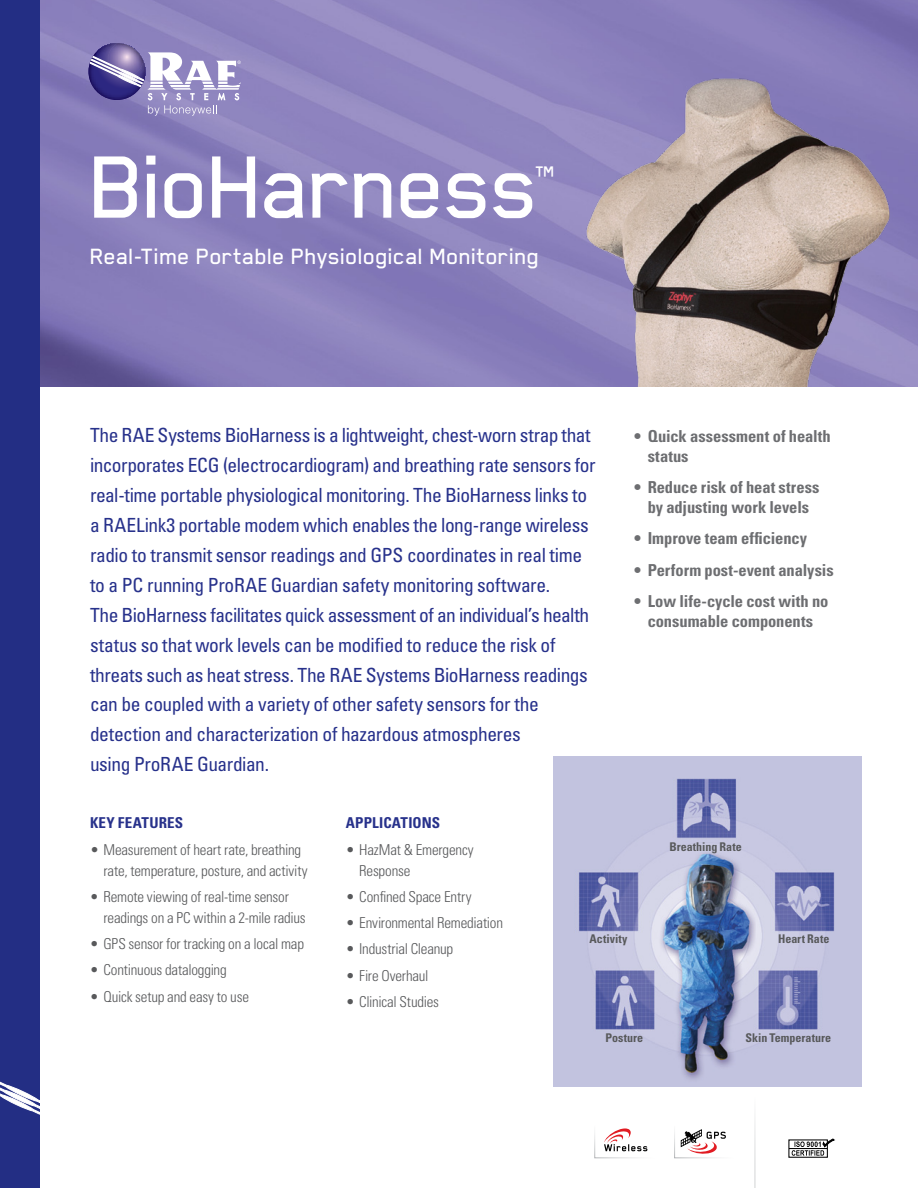
<style>
.page{position:relative;width:918px;height:1188px;background:#fff}
.page>*{position:absolute;margin:0;border:0;box-sizing:border-box;transform-origin:0 0}
.t1{font:500 102px "Blender";letter-spacing:-.03em;color:#fff}
.t2{font:36px "Blender";color:#fff}
.t3{font:500 25.5px "Blender";letter-spacing:-.005em;color:#fff}
.t4{font:condensed 19.5px/30px "Univers LT Std";letter-spacing:-.025em;color:#27318b}
.t5{font:700 condensed 16.5px/19.5px "Univers LT Std";letter-spacing:-.005em;color:#6d6e71;text-align:center}
.t6{font:300 condensed 15px/21px "Univers LT Std";letter-spacing:-.015em;color:#58595b}
.t7{font:700 condensed 15px "Univers LT Std";letter-spacing:.015em;color:#27318b}
.t8{font:700 condensed 12px "Univers LT Std";color:#58595b}
</style>
<div class="page">
<img style="left:40px;top:0;width:878px;height:387px">
<svg style="left:88px;top:43px;width:153px;height:73px"></svg>
<div style="left:0;top:0;width:40px;height:1188px;background:#232e84"></div>
<svg style="left:0;top:1081px;width:40px;height:33px"></svg>
<hr style="left:789px;top:1148px;width:38px;height:1px;background:#000">
<svg style="left:792px;top:1139px;width:43px;height:17px"></svg>
<svg style="left:594px;top:1128px;width:54px;height:31px"></svg>
<svg style="left:674px;top:1129px;width:52px;height:30px"></svg>
<img style="left:554px;top:756px;width:307px;height:330px">
<img style="left:577px;top:66px;width:319px;height:321px">
<h1 class="t1" style="left:90px;top:133px;width:452px">BioHarness</h1>
<h2 class="t2" style="left:534px;top:157px;width:24px">™</h2>
<h3 class="t3" style="left:90px;top:242px;width:452px">Real-Time Portable Physiological Monitoring</h3>
<p class="t4" style="left:90px;top:419px;width:507px">The RAE Systems BioHarness is a lightweight, chest-worn strap that incorporates ECG (electrocardiogram) and breathing rate sensors for real-time portable physiological monitoring. The BioHarness links to a RAELink3 portable modem which enables the long-range wireless radio to transmit sensor readings and GPS coordinates in real time to a PC running ProRAE Guardian safety monitoring software.<br>The BioHarness facilitates quick assessment of an individual’s health status so that work levels can be modified to reduce the risk of threats such as heat stress. The RAE Systems BioHarness readings can be coupled with a variety of other safety sensors for the detection and characterization of hazardous atmospheres<br>using ProRAE Guardian.</p>
<p class="t5" style="left:648px;top:426px;width:185px;text-align:left;text-indent:-13px">• Quick assessment of health status</p>
<p class="t5" style="left:634px;top:477px;width:187px">• Reduce risk of heat stress by adjusting work levels</p>
<p class="t5" style="left:634px;top:528px;width:174px">• Improve team efficiency</p>
<p class="t5" style="left:634px;top:560px;width:201px">• Perform post-event analysis</p>
<p class="t5" style="left:634px;top:591px;width:196px">• Low life-cycle cost with no consumable components</p>
<p class="t7" style="left:90px;top:814px;width:95px">Key Features</p>
<p class="t6" style="left:104px;top:839px;width:206px;text-indent:-14px">• Measurement of heart rate, breathing rate, temperature, posture, and activity</p>
<p class="t6" style="left:104px;top:886px;width:204px;text-indent:-14px">• Remote viewing of real-time sensor readings on a PC within a 2-mile radius</p>
<p class="t6" style="left:90px;top:933px;width:216px">• GPS sensor for tracking on a local map</p>
<p class="t6" style="left:90px;top:960px;width:138px">• Continuous datalogging</p>
<p class="t6" style="left:90px;top:986px;width:161px">• Quick setup and easy to use</p>
<p class="t7" style="left:346px;top:814px;width:9px">Appli</p>
<p class="t7" style="left:383px;top:814px;width:58px">cations</p>
<p class="t6" style="left:359px;top:839px;width:116px;text-indent:-13px">• HazMat &amp; Emergency<br>Response</p>
<p class="t6" style="left:346px;top:886px;width:127px">• Confined Space Entry</p>
<p class="t6" style="left:346px;top:912px;width:159px">• Environmental Remediation</p>
<p class="t6" style="left:346px;top:939px;width:109px">• Industrial Cleanup</p>
<p class="t6" style="left:346px;top:965px;width:84px">• Fire Overhaul</p>
<p class="t6" style="left:346px;top:991px;width:95px">• Clinical Studies</p>
<p class="t8" style="left:669px;top:839px;width:74px">Breathing Rate</p>
<p class="t8" style="left:590px;top:932px;width:40px">Activity</p>
<p class="t8" style="left:778px;top:932px;width:53px">Heart Rate</p>
<p class="t8" style="left:606px;top:1030px;width:39px">Posture</p>
<p class="t8" style="left:746px;top:1030px;width:87px">Skin Temperature</p>
</div>
